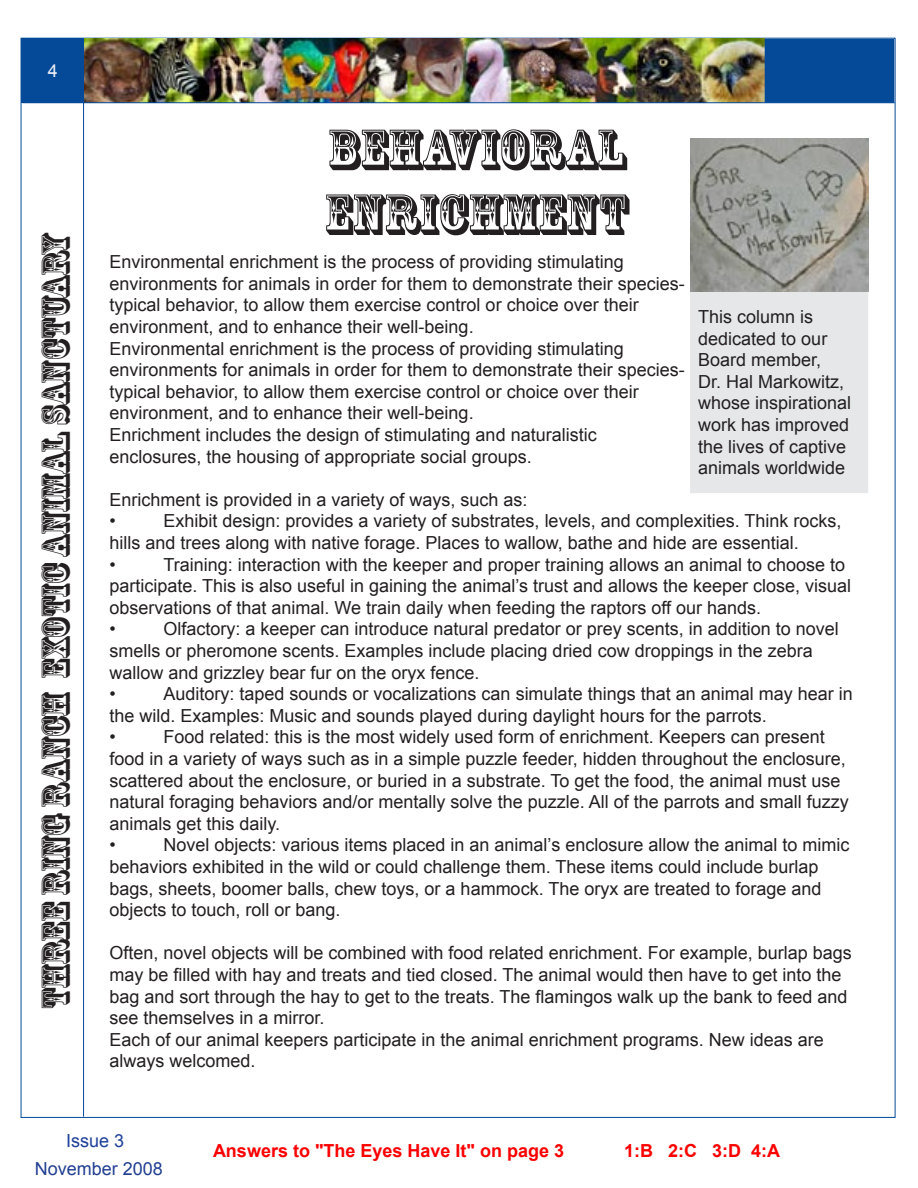
<style>
.page{position:relative;width:918px;height:1188px;background:#fff}
.page>*{position:absolute;margin:0;border:0;box-sizing:border-box;transform-origin:0 0}
.t1{font:54px/64.8px "Rosewood Std";color:#231f20}
.t2{font:37.5px "Rosewood Std";color:#231f20}
.t3{font:18px/21.6px "Arial";color:#231f20}
.t4{font:700 18px "Arial";color:#fc0000}
.t5{font:18px "Arial";color:#223f92}
.t6{font:18px "Arial";color:#20419a}
.t7{font:18px "Arial";color:#eef0f7}
</style>
<div class="page">
<hr style="left:83px;top:41px;width:1px;height:1076px;background:#054a99">
<img style="left:84px;top:39px;width:680px;height:63px">
<hr style="left:22px;top:102px;width:873px;height:1px;background:#054a99">
<div style="left:21px;top:38px;width:63px;height:65px;background:#054a99"></div>
<div style="left:691px;top:292px;width:176px;height:200px;background:#e6e7e9"></div>
<div style="left:690px;top:291px;width:178px;height:202px;border:2px solid #e6e7e9"></div>
<div style="left:765px;top:39px;width:129px;height:64px;background:#054a99"></div>
<img style="left:690px;top:138px;width:178px;height:154px">
<p class="t7" style="left:48px;top:59px;width:12px">4</p>
<h2 class="t2" style="left:33px;top:1010px;width:779px;rotate:-90deg">THREE RING RANCH EXOTIC ANIMAL SANCTUARY</h2>
<h1 class="t1" style="left:324px;top:117px;width:305px">BEHAVIORAL<br>ENRICHMENT</h1>
<p class="t3" style="left:110px;top:251px;width:577px">Environmental enrichment is the process of providing stimulating environments for animals in order for them to demonstrate their species&shy;typical behavior, to allow them exercise control or choice over their environment, and to enhance their well-being.<br>Environmental enrichment is the process of providing stimulating environments for animals in order for them to demonstrate their species&shy;typical behavior, to allow them exercise control or choice over their environment, and to enhance their well-being.<br>Enrichment includes the design of stimulating and naturalistic enclosures, the housing of appropriate social groups.</p>
<p class="t3" style="left:698px;top:306px;width:155px">This column is dedicated to our<br>Board member,<br>Dr. Hal Markowitz, whose inspirational work has improved the lives of captive animals worldwide</p>
<p class="t3" style="left:110px;top:489px;width:420px">Enrichment is provided in a variety of ways, such as: •</p>
<p class="t3" style="left:110px;top:510px;width:733px;text-indent:54px">Exhibit design: provides a variety of substrates, levels, and complexities. Think rocks, hills and trees along with native forage. Places to wallow, bathe and hide are essential.<br>•</p>
<p class="t3" style="left:110px;top:554px;width:743px;text-indent:54px">Training: interaction with the keeper and proper training allows an animal to choose to participate. This is also useful in gaining the animal’s trust and allows the keeper close, visual observations of that animal. We train daily when feeding the raptors off our hands.<br>•</p>
<p class="t3" style="left:110px;top:618px;width:731px;text-indent:54px">Olfactory: a keeper can introduce natural predator or prey scents, in addition to novel smells or pheromone scents. Examples include placing dried cow droppings in the zebra wallow and grizzley bear fur on the oryx fence.<br>•</p>
<p class="t3" style="left:110px;top:683px;width:745px;text-indent:54px">Auditory: taped sounds or vocalizations can simulate things that an animal may hear in the wild. Examples: Music and sounds played during daylight hours for the parrots.<br>•</p>
<p class="t3" style="left:110px;top:726px;width:741px;text-indent:54px">Food related: this is the most widely used form of enrichment. Keepers can present food in a variety of ways such as in a simple puzzle feeder, hidden throughout the enclosure, scattered about the enclosure, or buried in a substrate. To get the food, the animal must use natural foraging behaviors and/or mentally solve the puzzle. All of the parrots and small fuzzy animals get this daily.<br>•</p>
<p class="t3" style="left:110px;top:834px;width:741px;text-indent:54px">Novel objects: various items placed in an animal’s enclosure allow the animal to mimic behaviors exhibited in the wild or could challenge them. These items could include burlap bags, sheets, boomer balls, chew toys, or a hammock. The oryx are treated to forage and objects to touch, roll or bang.</p>
<p class="t3" style="left:110px;top:942px;width:744px">Often, novel objects will be combined with food related enrichment. For example, burlap bags may be filled with hay and treats and tied closed. The animal would then have to get into the bag and sort through the hay to get to the treats. The flamingos walk up the bank to feed and see themselves in a mirror.<br>Each of our animal keepers participate in the animal enrichment programs. New ideas are always welcomed.</p>
<p class="t6" style="left:66px;top:1129px;width:60px">Issue 3</p>
<p class="t5" style="left:35px;top:1156px;width:130px">November 2008</p>
<p class="t4" style="left:213px;top:1139px;width:353px">Answers to "The Eyes Have It" on page 3</p>
<p class="t4" style="left:624px;top:1139px;width:158px">1:B 2:C 3:D 4:A</p>
</div>
